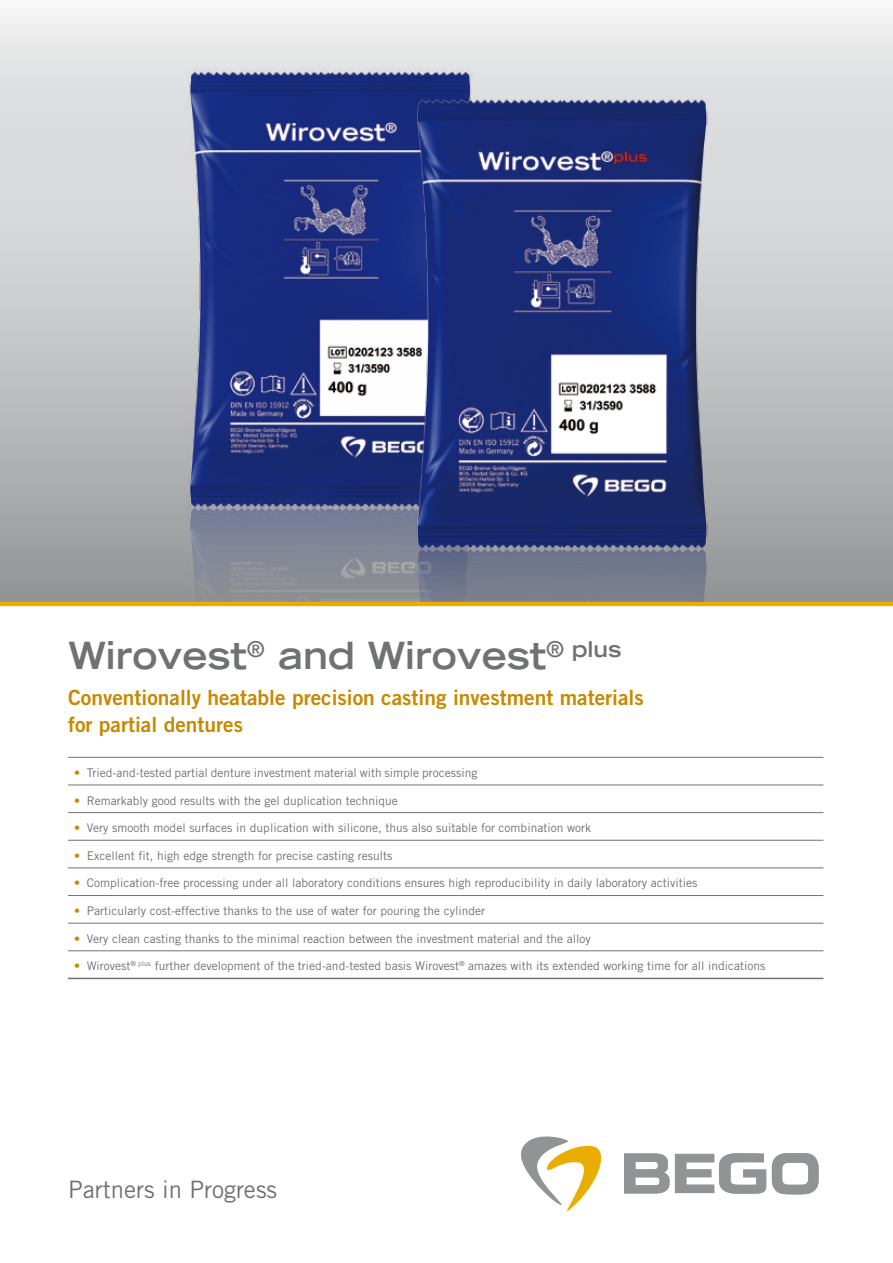
<style>
.page{position:relative;width:893px;height:1263px;background:#fff}
.page>*{position:absolute;margin:0;border:0;box-sizing:border-box;transform-origin:0 0}
.t1{font:700 expanded 37.5px "Trade Gothic LT Std";color:#707172}
.t2{font:24px "Trade Gothic LT Pro";color:#707172}
.t3{font:21px/27px "Trade Gothic LT Pro Bd 2";color:#c78900}
.t4{font:12px "Trade Gothic LT Pro";color:#707172}
.s1{color:#c78900}
</style>
<div class="page">
<div style="left:0;top:0;width:893px;height:604px;background:linear-gradient(to bottom,#f3f4f4,#9a9c9e)"></div>
<svg style="left:521px;top:1136px;width:81px;height:75px"></svg>
<svg style="left:624px;top:1153px;width:45px;height:40px"></svg>
<svg style="left:675px;top:1153px;width:91px;height:40px"></svg>
<svg style="left:772px;top:1153px;width:47px;height:41px"></svg>
<hr style="left:68px;top:757px;width:755px;height:1px;background:#707172">
<hr style="left:68px;top:784px;width:755px;height:1px;background:#707172">
<hr style="left:68px;top:812px;width:755px;height:1px;background:#707172">
<hr style="left:68px;top:840px;width:755px;height:1px;background:#707172">
<hr style="left:68px;top:867px;width:755px;height:1px;background:#707172">
<hr style="left:68px;top:895px;width:755px;height:1px;background:#707172">
<hr style="left:68px;top:923px;width:755px;height:1px;background:#707172">
<hr style="left:68px;top:950px;width:755px;height:1px;background:#707172">
<hr style="left:68px;top:978px;width:755px;height:1px;background:#707172">
<hr style="left:0;top:602px;width:893px;height:4px;background:#e8ad00">
<img style="left:153px;top:43px;width:352px;height:559px">
<img style="left:381px;top:69px;width:362px;height:533px">
<h1 class="t1" style="left:68px;top:631px;width:555px">Wirovest<sup>®</sup> and Wirovest<sup>®</sup> <sup>plus</sup></h1>
<h3 class="t3" style="left:68px;top:683px;width:577px">Conventionally heatable precision casting investment materials for partial dentures</h3>
<p class="t4" style="left:74px;top:765px;width:405px"><span class="s1">•</span> Tried-and-tested partial denture investment material with simple processing</p>
<p class="t4" style="left:74px;top:793px;width:325px"><span class="s1">•</span> Remarkably good results with the gel duplication technique</p>
<p class="t4" style="left:74px;top:821px;width:518px"><span class="s1">•</span> Very smooth model surfaces in duplication with silicone, thus also suitable for combination work</p>
<p class="t4" style="left:74px;top:848px;width:320px"><span class="s1">•</span> Excellent fit, high edge strength for precise casting results</p>
<p class="t4" style="left:74px;top:876px;width:625px"><span class="s1">•</span> Complication-free processing under all laboratory conditions ensures high reproducibility in daily laboratory activities</p>
<p class="t4" style="left:74px;top:903px;width:412px"><span class="s1">•</span> Particularly cost-effective thanks to the use of water for pouring the cylinder</p>
<p class="t4" style="left:74px;top:931px;width:518px"><span class="s1">•</span> Very clean casting thanks to the minimal reaction between the investment material and the alloy</p>
<p class="t4" style="left:74px;top:959px;width:693px"><span class="s1">•</span> Wirovest<sup>®</sup> <sup>plus</sup> further development of the tried-and-tested basis Wirovest<sup>®</sup> amazes with its extended working time for all indications</p>
<h2 class="t2" style="left:68px;top:1175px;width:211px">Partners in Progress</h2>
</div>
